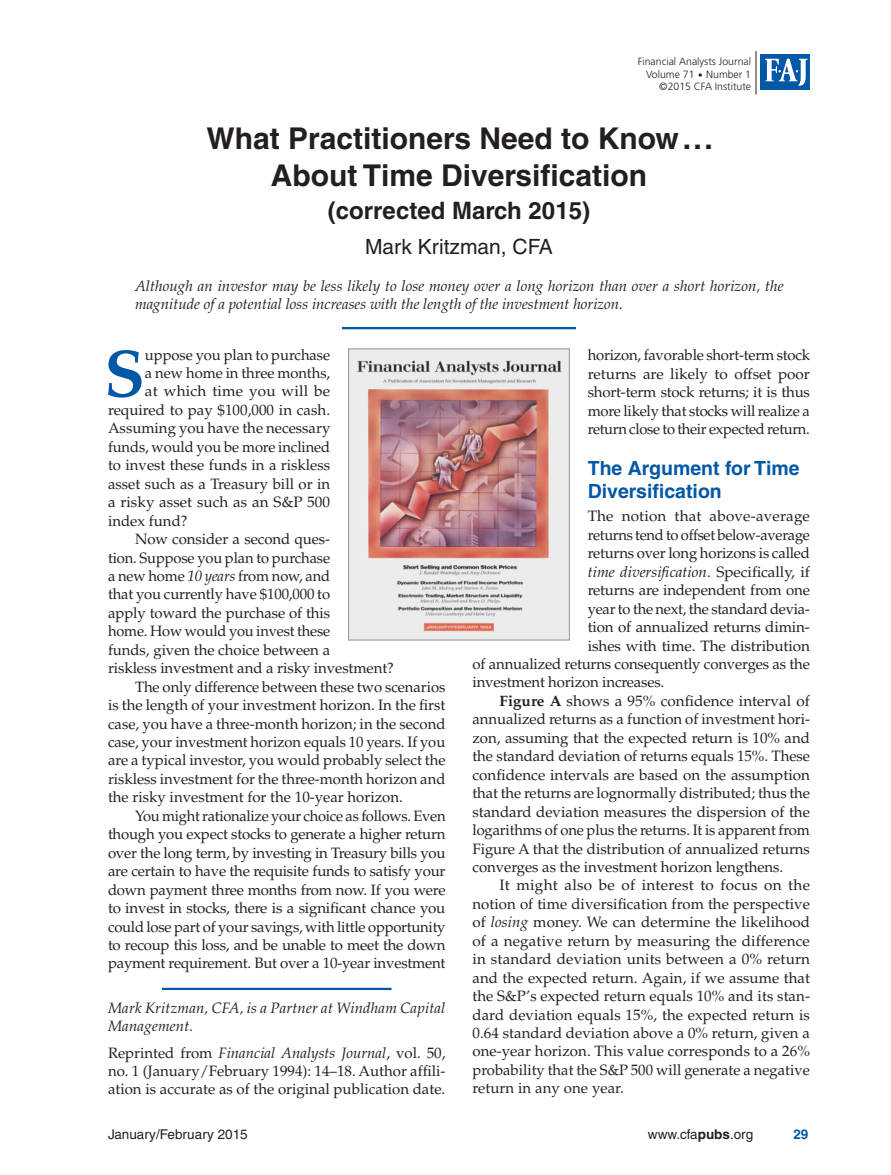
<style>
.page{position:relative;width:891px;height:1175px;background:#fff}
.page>*{position:absolute;margin:0;border:0;box-sizing:border-box;transform-origin:0 0}
.T_drop_cap{font:700 66.75px "Palatino";color:#0158a6}
.Article_Title{font:700 30px/36.5px "Helvetica";color:#231f20;text-align:center}
.Errata_Date{font:700 24px "Helvetica";color:#231f20}
.Author{font:21px "Helvetica";color:#231f20}
.t1{font:700 19.5px/23.9px "Helvetica";color:#0158a6}
.T{font:15px/18.5px "Palatino";letter-spacing:-.005em;color:#231f20;text-align:justify}
.T1{font:15px "Palatino";letter-spacing:-.01em;color:#231f20}
.T_drop_cap-2{font:15px "Palatino";color:#231f20}
.Abstract{font:italic 15px/18.5px "Palatino";color:#231f20}
.fn-group{font:15px/18px "Palatino";color:#231f20;text-align:justify}
.affs{font:italic 15px/18px "Palatino";letter-spacing:.01em;color:#231f20}
.T1-2{font:italic 15px "Palatino";letter-spacing:-.005em;color:#231f20}
.T1-3{font:15px "Palatino";letter-spacing:.01em;color:#231f20}
.t2{font:13.5px "Helvetica";color:#231f20}
.t3{font:700 13.5px "Helvetica";color:#0158a6}
.t4{font:300 10.5px "Frutiger";color:#231f20}
.t5{font:2.85px "Arial";color:#000;scale:1.09 1}
.s1{font-weight:700;font-size:21px}
.s2{font-style:normal}
.s3{font-weight:700}
.s4{font-style:italic}
</style>
<div class="page">
<div style="left:761px;top:55px;width:49px;height:35px;background:#0158a6"></div>
<svg style="left:765px;top:59px;width:43px;height:27px"></svg>
<hr style="left:756px;top:51px;width:1px;height:43px;background:#231f20">
<hr style="left:342px;top:327px;width:234px;height:2px;background:#0158a6">
<hr style="left:162px;top:987px;width:230px;height:3px;background:#0158a6">
<img style="left:350px;top:350px;width:218px;height:288px">
<div style="left:348px;top:348px;width:222px;height:292px;border:1px solid #939598"></div>
<p class="t4" style="left:638px;top:55px;width:115px">Financial Analysts Journal</p>
<p class="t4" style="left:646px;top:68px;width:107px">Volume 71 <span class="s1">·</span> Number 1</p>
<p class="t4" style="left:659px;top:81px;width:93px">©2015 CFA Institute</p>
<p class="Article_Title" style="left:206px;top:120px;width:508px">What Practitioners Need to Know...<br>About Time Diversification</p>
<p class="Errata_Date" style="left:328px;top:196px;width:264px">(corrected March 2015)</p>
<p class="Author" style="left:365px;top:234px;width:189px">Mark Kritzman, CFA</p>
<p class="Abstract" style="left:135px;top:276px;width:650px">Although an investor may be less likely to lose money over a long horizon than over a short horizon, the magnitude of a potential loss increases with the length of the investment horizon.</p>
<p class="T_drop_cap" style="left:104px;top:335px;width:42px">S</p>
<p class="T_drop_cap-2" style="left:145px;top:346px;width:187px">uppose you plan to purchase</p>
<p class="T" style="left:588px;top:346px;width:224px">horizon, favorable short-term stock returns are likely to offset poor short-term stock returns; it is thus more likely that stocks will realize a return close to their expected return.</p>
<h1 class="t1" style="left:588px;top:455px;width:213px">The Argument for Time<br>Diversification</h1>
<p class="T1-3" style="left:588px;top:507px;width:224px">The notion that above-average</p>
<p class="T1" style="left:588px;top:526px;width:224px">returns tend to offset below-average</p>
<p class="T1" style="left:588px;top:544px;width:224px">returns over long horizons is called</p>
<p class="T1-2" style="left:588px;top:563px;width:224px">time diversification<span class="s2">. Specifically, if</span></p>
<p class="T1" style="left:588px;top:581px;width:224px">returns are independent from one</p>
<p class="T1" style="left:588px;top:600px;width:224px">year to the next, the standard devia-</p>
<p class="T1" style="left:588px;top:618px;width:224px">tion of annualized returns dimin-</p>
<p class="T1" style="left:588px;top:636px;width:224px">ishes with time. The distribution</p>
<p class="T1" style="left:472px;top:655px;width:339px">of annualized returns consequently converges as the</p>
<p class="T1" style="left:472px;top:673px;width:193px">investment horizon increases.</p>
<p class="T" style="left:472px;top:692px;width:339px;text-indent:27px"><span class="s3">Figure A</span> shows a 95% confidence interval of annualized returns as a function of investment hori&shy;zon, assuming that the expected return is 10% and the standard deviation of returns equals 15%. These confidence intervals are based on the assumption that the returns are lognormally distributed; thus the standard deviation measures the dispersion of the logarithms of one plus the returns. It is apparent from Figure A that the distribution of annualized returns converges as the investment horizon lengthens.</p>
<p class="T" style="left:472px;top:876px;width:339px;text-indent:27px">It might also be of interest to focus on the notion of time diversification from the perspective of <span class="s4">losing</span> money. We can determine the likelihood of a negative return by measuring the difference in standard deviation units between a 0% return and the expected return. Again, if we assume that the S&amp;P’s expected return equals 10% and its stan&shy;dard deviation equals 15%, the expected return is 0.64 standard deviation above a 0% return, given a one-year horizon. This value corresponds to a 26% probability that the S&amp;P 500 will generate a negative return in any one year.</p>
<p class="T_drop_cap-2" style="left:145px;top:364px;width:187px">a new home in three months,</p>
<p class="T_drop_cap-2" style="left:145px;top:382px;width:187px">at which time you will be</p>
<p class="T_drop_cap-2" style="left:108px;top:401px;width:224px">required to pay $100,000 in cash.</p>
<p class="T_drop_cap-2" style="left:108px;top:419px;width:224px">Assuming you have the necessary</p>
<p class="T_drop_cap-2" style="left:108px;top:438px;width:224px">funds, would you be more inclined</p>
<p class="T_drop_cap-2" style="left:108px;top:456px;width:224px">to invest these funds in a riskless</p>
<p class="T_drop_cap-2" style="left:108px;top:475px;width:224px">asset such as a Treasury bill or in</p>
<p class="T_drop_cap-2" style="left:108px;top:493px;width:224px">a risky asset such as an S&amp;P 500</p>
<p class="T_drop_cap-2" style="left:108px;top:511px;width:81px">index fund?</p>
<p class="T" style="left:108px;top:530px;width:287px;text-align:left;text-indent:27px">Now consider a second ques-<br>tion. Suppose you plan to purchase<br>a new home <span class="s4">10 years</span> from now, and<br>that you currently have $100,000 to<br>apply toward the purchase of this<br>home. How would you invest these<br>funds, given the choice between a<br>riskless investment and a risky investment?</p>
<p class="T" style="left:108px;top:677px;width:339px;text-indent:27px">The only difference between these two scenarios is the length of your investment horizon. In the first case, you have a three-month horizon; in the second case, your investment horizon equals 10 years. If you are a typical investor, you would probably select the riskless investment for the three-month horizon and the risky investment for the 10-year horizon.</p>
<p class="T" style="left:108px;top:806px;width:339px;text-indent:27px">You might rationalize your choice as follows. Even though you expect stocks to generate a higher return over the long term, by investing in Treasury bills you are certain to have the requisite funds to satisfy your down payment three months from now. If you were to invest in stocks, there is a significant chance you could lose part of your savings, with little opportunity to recoup this loss, and be unable to meet the down payment requirement. But over a 10-year investment</p>
<p class="t5" style="left:552px;top:666px;width:23px">The CFA Institute</p>
<p class="affs" style="left:108px;top:998px;width:339px">Mark Kritzman, CFA, is a Partner at Windham Capital<br>Management.</p>
<p class="fn-group" style="left:108px;top:1044px;width:339px">Reprinted from <span class="s4">Financial Analysts Journal</span>, vol. 50, no. 1 (January/February 1994): 14–18. Author affili&shy;ation is accurate as of the original publication date.</p>
<p class="t2" style="left:108px;top:1126px;width:141px">January/February 2015</p>
<p class="t2" style="left:648px;top:1126px;width:107px">www.cfa<span class="s3">pubs</span>.org</p>
<p class="t3" style="left:793px;top:1126px;width:17px">29</p>
</div>
